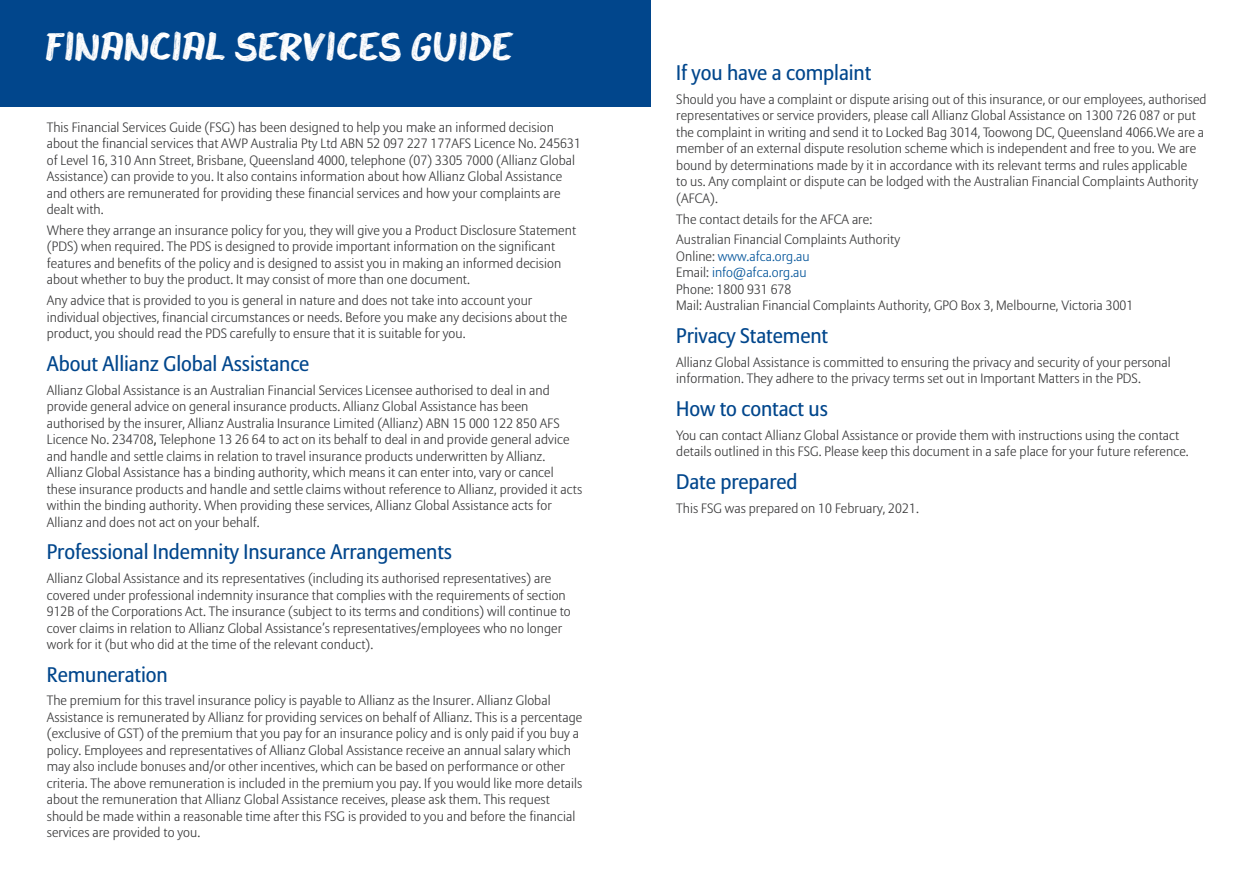
<style>
.page{position:relative;width:1259px;height:893px;background:#fff}
.page>*{position:absolute;margin:0;border:0;box-sizing:border-box;transform-origin:0 0}
.t1{font:37.5px "Allianz Inspired B Four";color:#fff}
.t2{font:21px "Allianz Sans";letter-spacing:-.005em;color:#01468c}
.t3{font:300 13.5px/16.5px "Allianz Sans";letter-spacing:.005em;color:#383839}
.s1{font-weight:400}
.s2{color:#015399}
</style>
<div class="page">
<div style="left:0;top:0;width:651px;height:106px;background:#01468c"></div>
<h1 class="t1" style="left:45px;top:30px;width:469px">FINANCIAL SERVICES GUIDE</h1>
<p class="t3" style="left:47px;top:118px;width:536px">This Financial Services Guide (FSG) has been designed to help you make an informed decision about the financial services that AWP Australia Pty Ltd ABN 52 097 227 177AFS Licence No. 245631 of Level 16, 310 Ann Street, Brisbane, Queensland 4000, telephone (07) 3305 7000 (Allianz Global Assistance) can provide to you. It also contains information about how Allianz Global Assistance and others are remunerated for providing these financial services and how your complaints are dealt with.</p>
<p class="t3" style="left:47px;top:222px;width:531px">Where they arrange an insurance policy for you, they will give you a Product Disclosure Statement (PDS) when required. The PDS is designed to provide important information on the significant features and benefits of the policy and is designed to assist you in making an informed decision about whether to buy the product. It may consist of more than one document.</p>
<p class="t3" style="left:47px;top:292px;width:522px">Any advice that is provided to you is general in nature and does not take into account your individual objectives, financial circumstances or needs. Before you make any decisions about the product, you should read the PDS carefully to ensure that it is suitable for you.</p>
<h2 class="t2" style="left:47px;top:351px;width:264px">About Allianz Global Assistance</h2>
<p class="t3" style="left:47px;top:381px;width:537px">Allianz Global Assistance is an Australian Financial Services Licensee authorised to deal in and provide general advice on general insurance products. Allianz Global Assistance has been authorised by the insurer, Allianz Australia Insurance Limited (Allianz) ABN 15 000 122 850 AFS Licence No. 234708<span class="s1">,</span> Telephone 13 26 64 to act on its behalf to deal in and provide general advice and handle and settle claims in relation to travel insurance products underwritten by Allianz.<br>Allianz Global Assistance has a binding authority, which means it can enter into, vary or cancel these insurance products and handle and settle claims without reference to Allianz, provided it acts within the binding authority. When providing these services, Allianz Global Assistance acts for Allianz and does not act on your behalf.</p>
<h2 class="t2" style="left:47px;top:539px;width:407px">Professional Indemnity Insurance Arrangements</h2>
<p class="t3" style="left:47px;top:570px;width:525px">Allianz Global Assistance and its representatives (including its authorised representatives) are covered under professional indemnity insurance that complies with the requirements of section 912B of the Corporations Act. The insurance (subject to its terms and conditions) will continue to cover claims in relation to Allianz Global Assistance’s representatives/employees who no longer work for it (but who did at the time of the relevant conduct).</p>
<h2 class="t2" style="left:47px;top:661px;width:122px">Remuneration</h2>
<p class="t3" style="left:47px;top:692px;width:537px">The premium for this travel insurance policy is payable to Allianz as the Insurer. Allianz Global Assistance is remunerated by Allianz for providing services on behalf of Allianz. This is a percentage (exclusive of GST) of the premium that you pay for an insurance policy and is only paid if you buy a policy. Employees and representatives of Allianz Global Assistance receive an annual salary which may also include bonuses and/or other incentives, which can be based on performance or other criteria. The above remuneration is included in the premium you pay. If you would like more details about the remuneration that Allianz Global Assistance receives, please ask them. This request should be made within a reasonable time after this FSG is provided to you and before the financial services are provided to you.</p>
<h2 class="t2" style="left:676px;top:60px;width:197px">If you have a complaint</h2>
<p class="t3" style="left:676px;top:91px;width:532px">Should you have a complaint or dispute arising out of this insurance, or our employees, authorised representatives or service providers, please call Allianz Global Assistance on 1300 726 087 or put the complaint in writing and send it to Locked Bag 3014, Toowong DC, Queensland 4066.We are a member of an external dispute resolution scheme which is independent and free to you. We are bound by determinations made by it in accordance with its relevant terms and rules applicable<br>to us. Any complaint or dispute can be lodged with the Australian Financial Complaints Authority (AFCA).</p>
<p class="t3" style="left:676px;top:208px;width:225px;line-height:20.7px">The contact details for the AFCA are:<br>Australian Financial Complaints Authority</p>
<p class="t3" style="left:676px;top:248px;width:458px">Online: <span class="s2">www.afca.org.au<br></span>Email: <span class="s2">info@afca.org.au<br></span>Phone: 1800 931 678<br>Mail: Australian Financial Complaints Authority, GPO Box 3, Melbourne, Victoria 3001</p>
<h2 class="t2" style="left:676px;top:323px;width:153px">Privacy Statement</h2>
<p class="t3" style="left:676px;top:354px;width:496px">Allianz Global Assistance is committed to ensuring the privacy and security of your personal information. They adhere to the privacy terms set out in Important Matters in the PDS.</p>
<h2 class="t2" style="left:676px;top:396px;width:153px">How to contact us</h2>
<p class="t3" style="left:676px;top:427px;width:514px">You can contact Allianz Global Assistance or provide them with instructions using the contact details outlined in this FSG. Please keep this document in a safe place for your future reference.</p>
<h2 class="t2" style="left:676px;top:469px;width:123px">Date prepared</h2>
<p class="t3" style="left:676px;top:500px;width:244px">This FSG was prepared on 10 February, 2021.</p>
</div>
